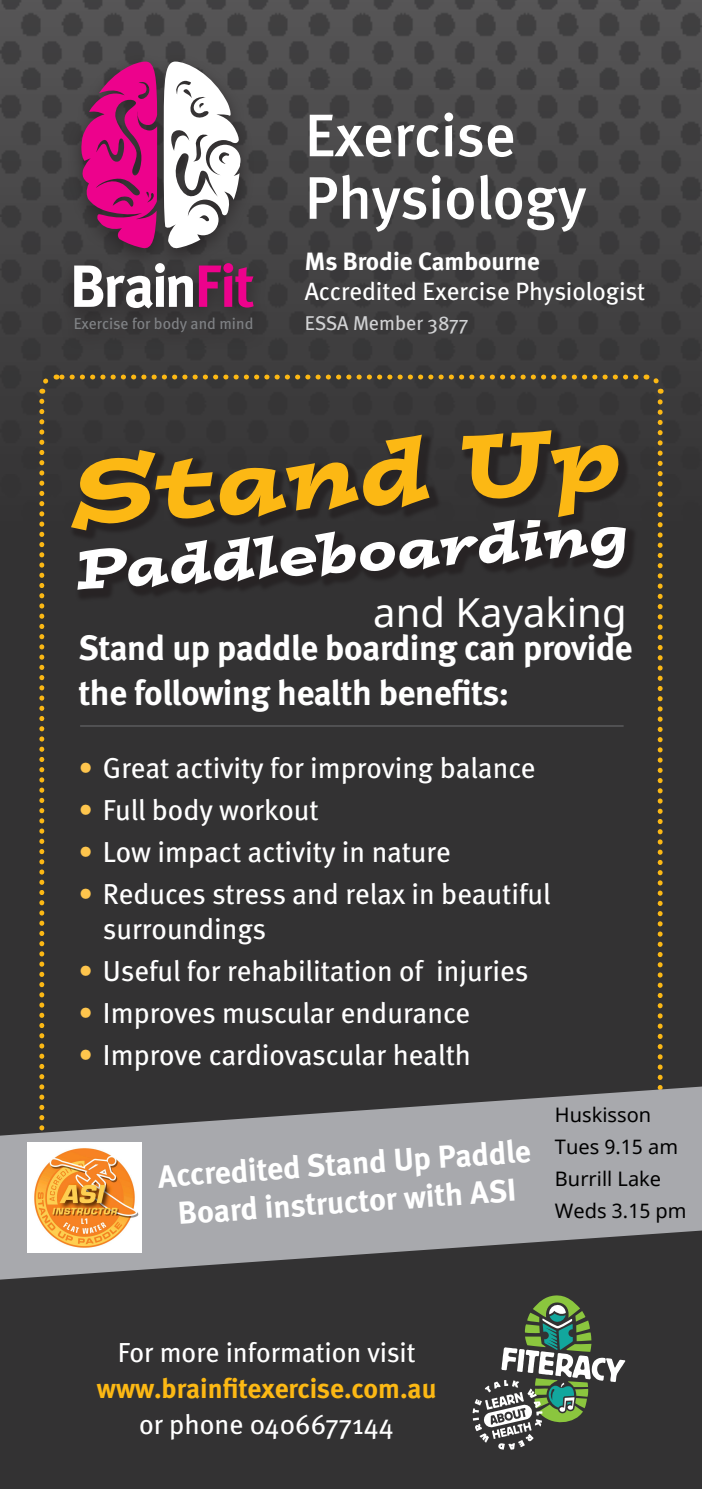
<style>
.page{position:relative;width:702px;height:1489px;background:#fff}
.page>*{position:absolute;margin:0;border:0;box-sizing:border-box;transform-origin:0 0}
.t1{font:italic 90px "Postino";color:#fcb814}
.t2{font:500 60px/62.5px "Meta";letter-spacing:-.005em;color:#fff}
.t3{font:700 59.5px "Meta";letter-spacing:-.04em;color:#fff}
.t4{font:italic 55px "Postino";color:#fff}
.t5{font:40px "Noto Sans";color:#fff}
.t6{font:700 35px/45px "Meta";letter-spacing:-.01em;color:#fff}
.t7{font:700 31.75px/38px "Meta";color:#fff;text-align:center}
.t8{font:29px/35px "Meta";color:#fff}
.t9{font:27.5px/35.8px "Meta";color:#fff;text-align:center}
.t10{font:25px "Meta";letter-spacing:-.005em;color:#fff}
.t11{font:700 25px "Meta";color:#fff}
.t12{font:20px/32px "Noto Sans";color:#000}
.t13{font:20px "Meta";color:#d1d2d4}
.t14{font:15.75px "Meta";color:#808285}
.s1{color:#ed028c}
.s2{color:#fec54d}
.s3{font-weight:700;color:#fcb814}
</style>
<div class="page">
<div style="left:0;top:0;width:702px;height:1488px;background:#333233"></div>
<img style="left:0;top:0;width:702px;height:401px">
<div style="left:59px;top:54px;width:209px;height:298px;background:#231f20;opacity:.7"></div>
<svg style="left:79px;top:62px;width:161px;height:188px"></svg>
<svg style="left:39px;top:401px;width:6px;height:685px"></svg>
<svg style="left:645px;top:371px;width:18px;height:715px"></svg>
<svg style="left:36px;top:374px;width:600px;height:20px"></svg>
<hr style="left:80px;top:725px;width:543px;height:1px;background:#636366">
<svg style="left:472px;top:1295px;width:153px;height:154px"></svg>
<div style="left:69px;top:428px;width:568px;height:174px;background:#2f2d2e"></div>
<svg style="left:0;top:1086px;width:702px;height:193px;fill:#a8a9ad"></svg>
<img style="left:28px;top:1142px;width:113px;height:110px">
<p class="t3" style="left:70px;top:251px;width:186px">Brain<span class="s1">Fit</span></p>
<p class="t14" style="left:74px;top:314px;width:181px">Exercise for body and mind</p>
<p class="t2" style="left:305px;top:104px;width:283px">Exercise<br>Physiology</p>
<p class="t11" style="left:305px;top:247px;width:236px">Ms Brodie Cambourne</p>
<p class="t10" style="left:305px;top:277px;width:342px">Accredited Exercise Physiologist</p>
<p class="t13" style="left:305px;top:312px;width:165px">ESSA Member 3877</p>
<p class="t1" style="left:69px;top:432px;width:549px;rotate:-4deg">Stand Up</p>
<p class="t4" style="left:74px;top:534px;width:553px;rotate:-4deg">Paddleboarding</p>
<h3 class="t5" style="left:373px;top:583px;width:255px">and Kayaking</h3>
<p class="t6" style="left:78px;top:624px;width:555px">Stand up paddle boarding can provide the following health benefits:</p>
<p class="t8" style="left:78px;top:749px;width:458px"><span class="s2">•</span> Great activity for improving balance</p>
<p class="t8" style="left:78px;top:791px;width:242px"><span class="s2">•</span> Full body workout</p>
<p class="t8" style="left:78px;top:833px;width:374px"><span class="s2">•</span> Low impact activity in nature</p>
<p class="t8" style="left:103px;top:875px;width:449px;text-indent:-25px"><span class="s2">•</span> Reduces stress and relax in beautiful surroundings</p>
<p class="t8" style="left:78px;top:952px;width:451px"><span class="s2">•</span> Useful for rehabilitation of injuries</p>
<p class="t8" style="left:78px;top:995px;width:393px"><span class="s2">•</span> Improves muscular endurance</p>
<p class="t8" style="left:78px;top:1037px;width:394px"><span class="s2">•</span> Improve cardiovascular health</p>
<p class="t7" style="left:157px;top:1157px;width:375px;rotate:-4deg">Accredited Stand Up Paddle<br>Board instructor with ASI</p>
<p class="t12" style="left:555px;top:1097px;width:133px">Huskisson<br>Tues 9.15 am<br>Burrill Lake<br>Weds 3.15 pm</p>
<p class="t9" style="left:97px;top:1334px;width:341px">For more information visit <span class="s3">www.brainfitexercise.com.au </span>or phone 0406677144</p>
</div>
